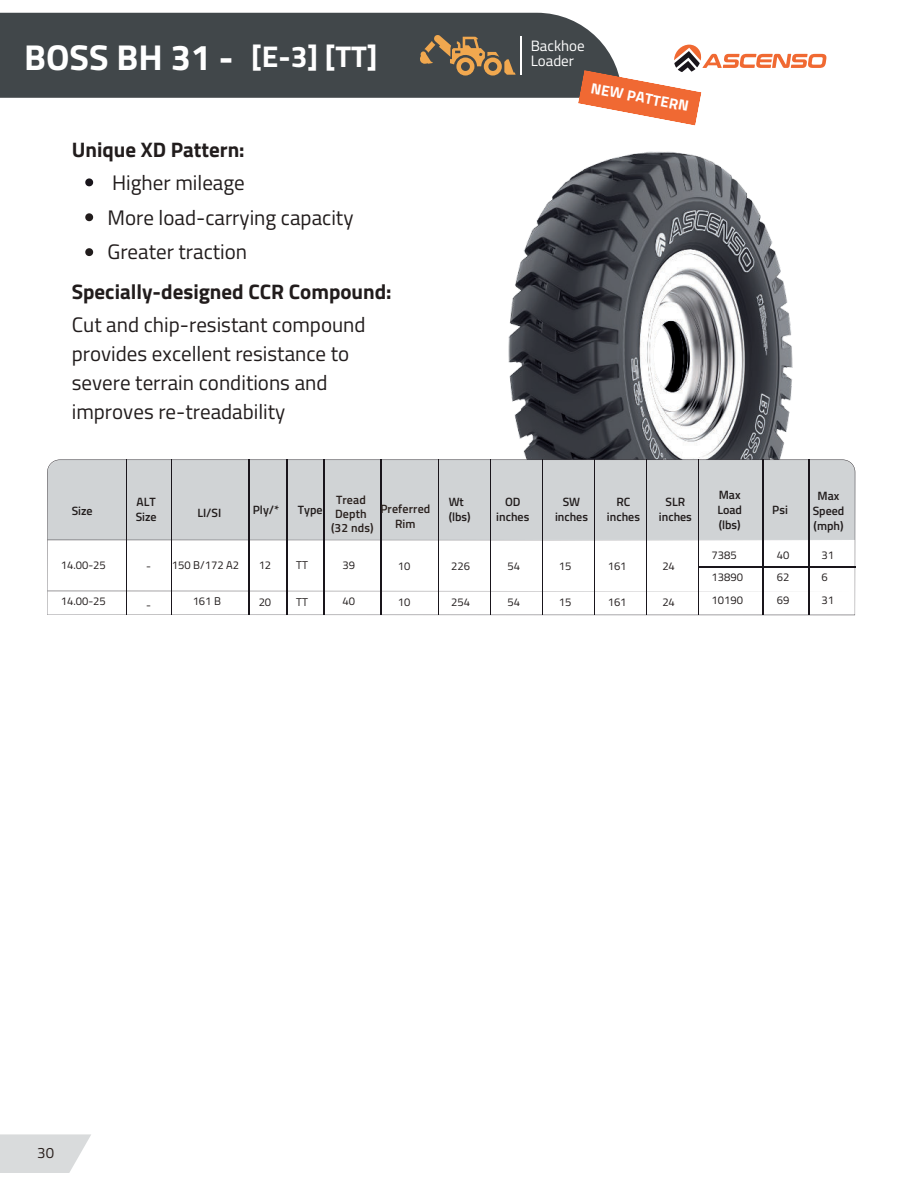
<style>
.page{position:relative;width:918px;height:1188px;background:#fff}
.page>*{position:absolute;margin:0;border:0;box-sizing:border-box;transform-origin:0 0}
.t1{font:700 36px "Titillium Web";color:#fff}
.t2{font:21px/29.2px "Titillium Web";color:#211c1c}
.t3{font:700 21px "Titillium Web";color:#211c1c}
.t4{font:15px/14.7px "Titillium Web";color:#fff}
.t5{font:700 15px "Titillium Web";color:#fff}
.t6{font:15px "Titillium Web";color:#2a211e}
.t7{font:600 12px/15px "Titillium Web";color:#211c1c;text-align:center}
.t8{font:600 12px/14px "Titillium Web";letter-spacing:.01em;color:#2a211e;text-align:center}
.t9{font:11.25px/22.5px "Titillium Web";color:#211c1c}
.s1{font-size:30px}
</style>
<div class="page">
<div style="left:0;top:13px;width:604px;height:85px;background:#41474a"></div>
<hr style="left:521px;top:36px;width:1px;height:39px;background:#fff">
<svg style="left:420px;top:35px;width:96px;height:41px;background:#7b664b"></svg>
<svg style="left:578px;top:45px;width:248px;height:81px"></svg>
<img style="left:476px;top:151px;width:345px;height:309px">
<svg style="left:47px;top:460px;width:808px;height:155px;fill:#d0d3d5"></svg>
<svg style="left:85px;top:178px;width:8px;height:8px"></svg>
<svg style="left:85px;top:213px;width:8px;height:8px"></svg>
<svg style="left:85px;top:248px;width:8px;height:8px"></svg>
<svg style="left:0;top:1134px;width:91px;height:39px;background:#dddfe0"></svg>
<h1 class="t1" style="left:24px;top:30px;width:355px">BOSS BH 31 - <span class="s1">[E-3] [TT]</span></h1>
<p class="t3" style="left:72px;top:134px;width:174px">Unique XD Pattern:</p>
<p class="t2" style="left:107px;top:164px;width:248px;line-height:34.8px">Higher mileage<br>More load-carrying capacity<br>Greater traction</p>
<p class="t3" style="left:72px;top:276px;width:321px">Specially-designed CCR Compound:</p>
<p class="t2" style="left:72px;top:309px;width:295px">Cut and chip-resistant compound provides excellent resistance to severe terrain conditions and improves re-treadability</p>
<p class="t4" style="left:531px;top:38px;width:56px">Backhoe<br>Loader</p>
<p class="t5" style="left:593px;top:76px;width:101px;rotate:11deg">NEW PATTERN</p>
<p class="t7" style="left:72px;top:503px;width:22px">Size</p>
<p class="t7" style="left:136px;top:494px;width:22px;text-align:left">ALT<br>Size</p>
<p class="t7" style="left:197px;top:505px;width:25px">LI/SI</p>
<p class="t7" style="left:253px;top:502px;width:28px">Ply/*</p>
<p class="t7" style="left:298px;top:502px;width:26px">Type</p>
<p class="t7" style="left:449px;top:494px;width:24px;text-align:left">Wt (lbs)</p>
<p class="t7" style="left:496px;top:494px;width:35px">OD inches</p>
<p class="t7" style="left:555px;top:494px;width:35px">SW inches</p>
<p class="t7" style="left:607px;top:494px;width:35px">RC inches</p>
<p class="t7" style="left:659px;top:494px;width:35px">SLR inches</p>
<p class="t7" style="left:717px;top:487px;width:26px;text-align:justify">Max Load (lbs)</p>
<p class="t8" style="left:331px;top:492px;width:44px">Tread<br>Depth (32 nds)</p>
<p class="t8" style="left:380px;top:501px;width:52px;line-height:15px">Preferred<br>Rim</p>
<p class="t7" style="left:772px;top:502px;width:17px">Psi</p>
<p class="t7" style="left:813px;top:488px;width:33px">Max<br>Speed (mph)</p>
<p class="t9" style="left:61px;top:553px;width:47px">14.00-25</p>
<p class="t9" style="left:61px;top:590px;width:47px">14.00-25</p>
<p class="t9" style="left:146px;top:554px;width:6px">-</p>
<p class="t9" style="left:146px;top:593px;width:6px">-</p>
<p class="t9" style="left:172px;top:553px;width:69px">150 B/172 A2</p>
<p class="t9" style="left:259px;top:554px;width:14px">12</p>
<p class="t9" style="left:259px;top:590px;width:14px">20</p>
<p class="t9" style="left:193px;top:590px;width:30px">161 B</p>
<p class="t9" style="left:296px;top:554px;width:13px">TT</p>
<p class="t9" style="left:296px;top:590px;width:13px">TT</p>
<p class="t9" style="left:342px;top:553px;width:14px">39</p>
<p class="t9" style="left:342px;top:590px;width:14px">40</p>
<p class="t9" style="left:398px;top:554px;width:14px">10</p>
<p class="t9" style="left:398px;top:590px;width:14px">10</p>
<p class="t9" style="left:451px;top:554px;width:20px">226</p>
<p class="t9" style="left:451px;top:590px;width:20px">254</p>
<p class="t9" style="left:508px;top:554px;width:14px">54</p>
<p class="t9" style="left:508px;top:590px;width:14px">54</p>
<p class="t9" style="left:559px;top:554px;width:14px">15</p>
<p class="t9" style="left:559px;top:590px;width:14px">15</p>
<p class="t9" style="left:608px;top:554px;width:20px">161</p>
<p class="t9" style="left:608px;top:591px;width:20px">161</p>
<p class="t9" style="left:662px;top:554px;width:14px">24</p>
<p class="t9" style="left:662px;top:591px;width:14px">24</p>
<p class="t9" style="left:712px;top:543px;width:33px">7385<br>13890<br>10190</p>
<p class="t9" style="left:777px;top:543px;width:14px;text-align:justify">40<br>62<br>69</p>
<p class="t9" style="left:821px;top:543px;width:14px">31<br>6<br>31</p>
<p class="t6" style="left:37px;top:1142px;width:18px">30</p>
</div>
